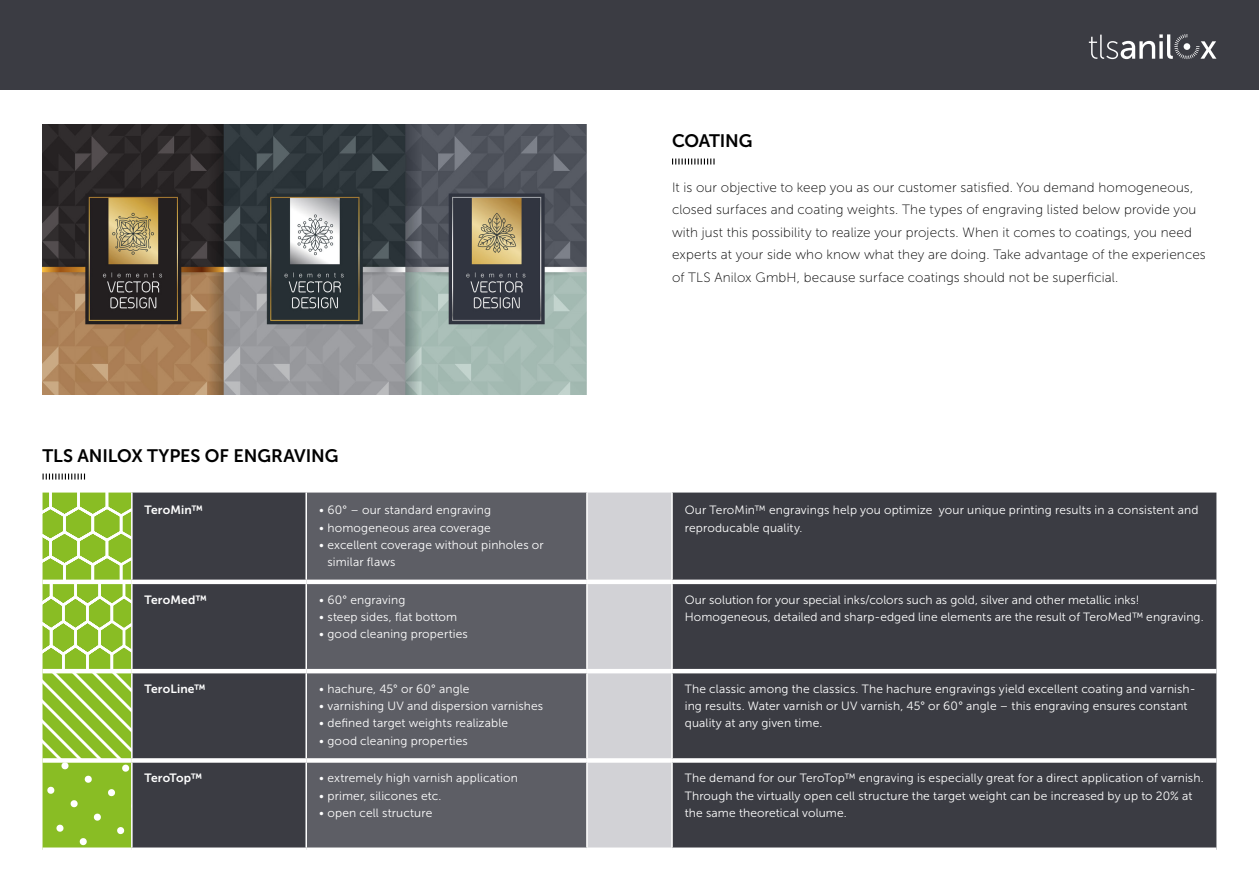
<style>
.page{position:relative;width:1259px;height:893px;background:#fff}
.page>*{position:absolute;margin:0;border:0;box-sizing:border-box;transform-origin:0 0}
.Überschrift_Absatz{font:18px "Museo Sans 700";letter-spacing:-.005em;color:#000}
.Fließtext{font:13.5px/22.5px "Museo Sans 100";letter-spacing:.01em;color:#000}
.Zwischenüberschrift{font:12px/17.2px "Museo Sans 300";letter-spacing:.01em;color:#fff}
.Zwischenüberschrift-2{font:12px "Museo Sans 700";letter-spacing:.01em;color:#fff}
.Zwischenüberschrift-3{font:12px "Museo Sans 700";letter-spacing:-.025em;color:#fff}
</style>
<div class="page">
<div style="left:0;top:0;width:1259px;height:89px;background:#3b3c43"></div>
<svg style="left:1089px;top:34px;width:127px;height:25px"></svg>
<img style="left:43px;top:124px;width:544px;height:270px">
<svg style="left:672px;top:159px;width:42px;height:6px"></svg>
<svg style="left:43px;top:474px;width:42px;height:6px"></svg>
<div style="left:133px;top:493px;width:1083px;height:354px;background:#3b3c43"></div>
<div style="left:307px;top:493px;width:279px;height:354px;background:#5d5e65"></div>
<div style="left:588px;top:493px;width:83px;height:354px;background:#d2d2d6"></div>
<hr style="left:305px;top:493px;width:2px;height:87px;background:#fff">
<hr style="left:586px;top:493px;width:2px;height:87px;background:#fff">
<hr style="left:671px;top:493px;width:2px;height:87px;background:#fff">
<hr style="left:305px;top:584px;width:2px;height:85px;background:#fff">
<hr style="left:586px;top:584px;width:2px;height:85px;background:#fff">
<hr style="left:671px;top:584px;width:2px;height:85px;background:#fff">
<hr style="left:305px;top:673px;width:2px;height:85px;background:#fff">
<hr style="left:586px;top:673px;width:2px;height:85px;background:#fff">
<hr style="left:671px;top:673px;width:2px;height:85px;background:#fff">
<hr style="left:305px;top:763px;width:2px;height:84px;background:#fff">
<hr style="left:586px;top:763px;width:2px;height:84px;background:#fff">
<hr style="left:671px;top:763px;width:2px;height:84px;background:#fff">
<hr style="left:132px;top:580px;width:174px;height:4px;background:#fff">
<hr style="left:306px;top:580px;width:281px;height:4px;background:#fff">
<hr style="left:587px;top:580px;width:85px;height:4px;background:#fff">
<hr style="left:672px;top:580px;width:544px;height:4px;background:#fff">
<hr style="left:132px;top:669px;width:174px;height:4px;background:#fff">
<hr style="left:306px;top:669px;width:281px;height:4px;background:#fff">
<hr style="left:587px;top:669px;width:85px;height:4px;background:#fff">
<hr style="left:672px;top:669px;width:544px;height:4px;background:#fff">
<div style="left:132px;top:758px;width:174px;height:5px;background:#fff"></div>
<div style="left:306px;top:758px;width:281px;height:5px;background:#fff"></div>
<div style="left:587px;top:758px;width:85px;height:5px;background:#fff"></div>
<div style="left:672px;top:758px;width:544px;height:5px;background:#fff"></div>
<svg style="left:43px;top:493px;width:89px;height:357px"></svg>
<p class="Überschrift_Absatz" style="left:43px;top:445px;width:297px">TLS ANILOX TYPES OF ENGRAVING</p>
<p class="Zwischenüberschrift-2" style="left:145px;top:503px;width:60px">TeroMin™</p>
<p class="Zwischenüberschrift" style="left:319px;top:502px;width:174px">• 60° – our standard engraving</p>
<p class="Zwischenüberschrift" style="left:319px;top:519px;width:173px">• homogeneous area coverage</p>
<p class="Zwischenüberschrift" style="left:327px;top:536px;width:218px;text-indent:-9px">• excellent coverage without pinholes or similar flaws</p>
<p class="Zwischenüberschrift-2" style="left:145px;top:593px;width:64px">TeroMed™</p>
<p class="Zwischenüberschrift" style="left:319px;top:591px;width:88px">• 60° engraving</p>
<p class="Zwischenüberschrift" style="left:319px;top:608px;width:140px">• steep sides, flat bottom</p>
<p class="Zwischenüberschrift" style="left:319px;top:625px;width:150px">• good cleaning properties</p>
<p class="Zwischenüberschrift-2" style="left:145px;top:682px;width:62px">TeroLine™</p>
<p class="Zwischenüberschrift" style="left:319px;top:680px;width:152px">• hachure, 45° or 60° angle</p>
<p class="Zwischenüberschrift" style="left:319px;top:697px;width:226px">• varnishing UV and dispersion varnishes</p>
<p class="Zwischenüberschrift" style="left:319px;top:715px;width:191px">• defined target weights realizable</p>
<p class="Zwischenüberschrift" style="left:319px;top:732px;width:150px">• good cleaning properties</p>
<p class="Zwischenüberschrift-3" style="left:145px;top:771px;width:59px">TeroTop™</p>
<p class="Zwischenüberschrift" style="left:319px;top:769px;width:200px">• extremely high varnish application</p>
<p class="Zwischenüberschrift" style="left:319px;top:787px;width:124px">• primer, silicones etc.</p>
<p class="Zwischenüberschrift" style="left:319px;top:804px;width:115px">• open cell structure</p>
<p class="Überschrift_Absatz" style="left:672px;top:130px;width:82px">COATING</p>
<p class="Fließtext" style="left:672px;top:176px;width:535px">It is our objective to keep you as our customer satisfied. You demand homogeneous, closed surfaces and coating weights. The types of engraving listed below provide you with just this possibility to realize your projects. When it comes to coatings, you need experts at your side who know what they are doing. Take advantage of the experiences of TLS Anilox GmbH, because surface coatings should not be superficial.</p>
<p class="Zwischenüberschrift" style="left:685px;top:502px;width:515px">Our TeroMin™ engravings help you optimize your unique printing results in a consistent and reproducable quality.</p>
<p class="Zwischenüberschrift" style="left:685px;top:591px;width:456px">Our solution for your special inks/colors such as gold, silver and other metallic inks!</p>
<p class="Zwischenüberschrift" style="left:685px;top:608px;width:520px">Homogeneous, detailed and sharp-edged line elements are the result of TeroMed™ engraving.</p>
<p class="Zwischenüberschrift" style="left:685px;top:680px;width:512px">The classic among the classics. The hachure engravings yield excellent coating and varnish&shy;ing results. Water varnish or UV varnish, 45° or 60° angle – this engraving ensures constant quality at any given time.</p>
<p class="Zwischenüberschrift" style="left:685px;top:769px;width:520px">The demand for our TeroTop™ engraving is especially great for a direct application of varnish.<br>Through the virtually open cell structure the target weight can be increased by up to 20% at the same theoretical volume.</p>
</div>
